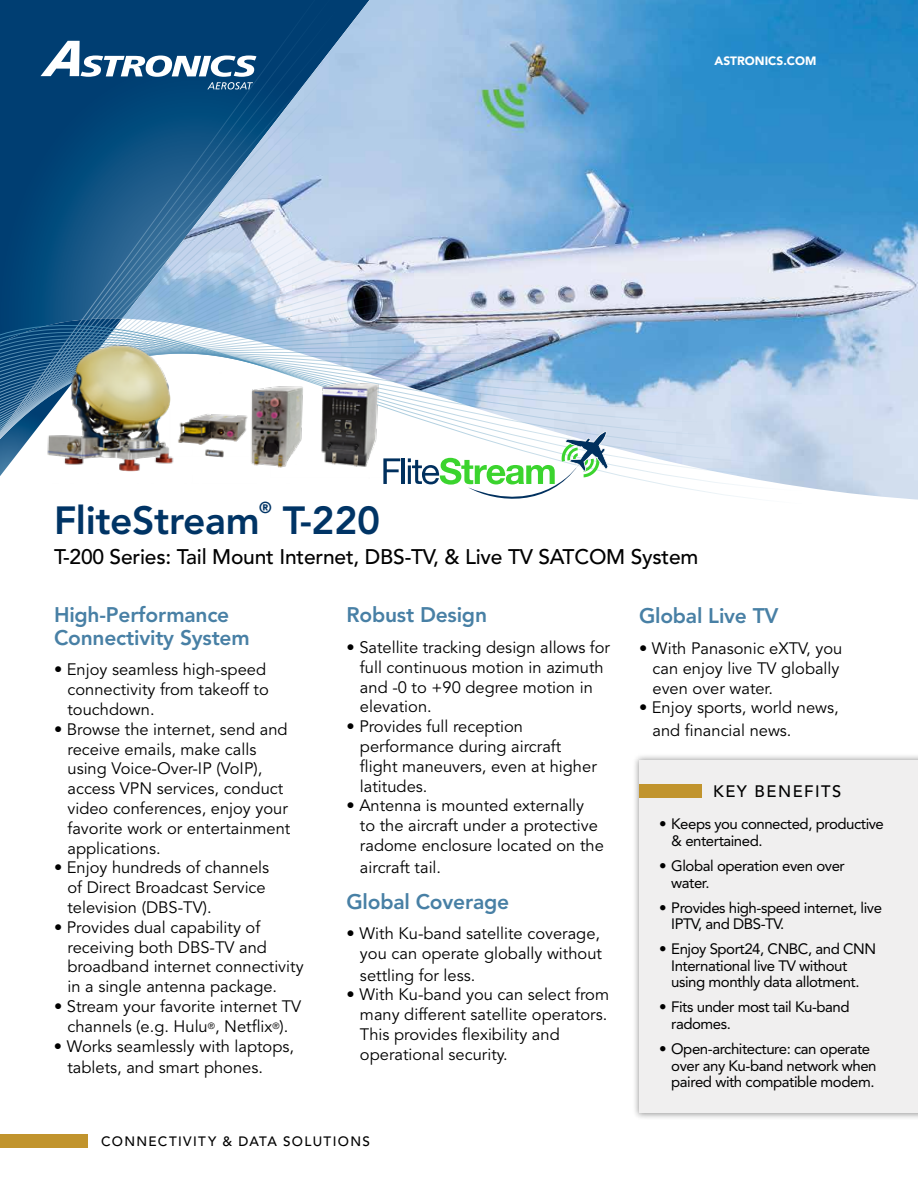
<style>
.page{position:relative;width:918px;height:1188px;background:#fff}
.page>*{position:absolute;margin:0;border:0;box-sizing:border-box;transform-origin:0 0}
.t1{font:800 39px "Avenir LT Std";letter-spacing:-.01em;color:#003465}
.t2{font:800 21px/22.5px "Avenir LT Std";letter-spacing:-.01em;color:#4880a5}
.t3{font:500 21px "Avenir LT Std";letter-spacing:-.01em;color:#000}
.t4{font:16.5px/19.8px "Avenir LT Std";color:#000}
.t5{font:500 16.5px "Avenir LT Std";letter-spacing:.09em;color:#000}
.t6{font:800 15.75px "Avenir LT Std";color:#003465}
.t7{font:15px/16.5px "Avenir LT Std";letter-spacing:-.03em;color:#000}
.t8{font:500 13.5px "Avenir LT Std";letter-spacing:.1em;color:#000}
.t9{font:900 12px "Avenir LT Std";color:#fff}
</style>
<div class="page">
<svg style="left:0;top:5px;width:877px;height:15px;background:#397bad"></svg>
<svg style="left:0;top:20px;width:895px;height:15px;background:#3a7caf"></svg>
<svg style="left:0;top:35px;width:914px;height:15px;background:#4689bb"></svg>
<svg style="left:0;top:50px;width:918px;height:15px;background:#5194c4"></svg>
<svg style="left:0;top:65px;width:918px;height:15px;background:#5395c5"></svg>
<svg style="left:0;top:80px;width:918px;height:15px;background:#4b8ebd"></svg>
<svg style="left:0;top:95px;width:918px;height:15px;background:#4185b3"></svg>
<svg style="left:0;top:110px;width:918px;height:15px;background:#4589b7"></svg>
<svg style="left:0;top:125px;width:918px;height:15px;background:#4b8dbc"></svg>
<svg style="left:0;top:140px;width:918px;height:15px;background:#5190bf"></svg>
<svg style="left:0;top:160px;width:918px;height:340px;background:#94b5d4"></svg>
<div style="left:0;top:1134px;width:88px;height:14px;background:#c1942d"></div>
<svg style="left:40px;top:41px;width:216px;height:48px"></svg>
<div style="left:632px;top:754px;width:286px;height:366px;background:#000;opacity:.4"></div>
<div style="left:639px;top:760px;width:279px;height:353px;background:#f0efef"></div>
<img style="left:40px;top:313px;width:343px;height:186px">
<div style="left:639px;top:784px;width:63px;height:14px;background:#c1942d"></div>
<svg style="left:383px;top:458px;width:17px;height:26px"></svg>
<hr style="left:402px;top:458px;width:3px;height:26px;background:#00305e">
<svg style="left:408px;top:431px;width:200px;height:69px"></svg>
<p class="t9" style="left:715px;top:53px;width:103px">ASTRONICS.COM</p>
<h1 class="t1" style="left:54px;top:497px;width:207px">FliteStream</h1>
<p class="t6" style="left:259px;top:498px;width:14px">®</p>
<h1 class="t1" style="left:283px;top:497px;width:99px">T-220</h1>
<p class="t3" style="left:54px;top:544px;width:646px">T-200 Series: Tail Mount Internet, DBS-TV, &amp; Live TV SATCOM System</p>
<p class="t2" style="left:639px;top:605px;width:141px">Global Live TV</p>
<p class="t4" style="left:652px;top:639px;width:191px;text-indent:-13px">• With Panasonic eXTV, you can enjoy live TV globally even over water.</p>
<p class="t4" style="left:652px;top:697px;width:188px;line-height:22.5px;text-indent:-13px">• Enjoy sports, world news, and financial news.</p>
<p class="t2" style="left:54px;top:604px;width:197px">High-Performance<br>Connectivity System</p>
<p class="t4" style="left:67px;top:660px;width:203px;text-indent:-13px">• Enjoy seamless high-speed connectivity from takeoff to touchdown.</p>
<p class="t4" style="left:67px;top:720px;width:224px;text-indent:-13px">• Browse the internet, send and receive emails, make calls using Voice-Over-IP (VoIP), access VPN services, conduct video conferences, enjoy your favorite work or entertainment applications.</p>
<p class="t4" style="left:67px;top:858px;width:203px;text-indent:-13px">• Enjoy hundreds of channels of Direct Broadcast Service television (DBS-TV).</p>
<p class="t4" style="left:67px;top:918px;width:238px;text-indent:-13px">• Provides dual capability of receiving both DBS-TV and broadband internet connectivity in a single antenna package.</p>
<p class="t4" style="left:54px;top:997px;width:249px;text-align:center">• Stream your favorite internet TV channels (e.g. Hulu<sup>®</sup>, Netflix<sup>®</sup>).</p>
<p class="t4" style="left:67px;top:1036px;width:228px;line-height:21.6px;text-indent:-13px">• Works seamlessly with laptops, tablets, and smart phones.</p>
<p class="t2" style="left:346px;top:604px;width:142px">Robust Design</p>
<p class="t4" style="left:360px;top:638px;width:252px;text-indent:-13px">• Satellite tracking design allows for full continuous motion in azimuth and -0 to +90 degree motion in elevation.</p>
<p class="t4" style="left:360px;top:717px;width:238px;text-indent:-13px">• Provides full reception performance during aircraft flight maneuvers, even at higher latitudes.</p>
<p class="t4" style="left:360px;top:796px;width:245px;text-indent:-13px">• Antenna is mounted externally<br>to the aircraft under a protective radome enclosure located on the</p>
<p class="t4" style="left:360px;top:857px;width:83px">aircraft tail.</p>
<p class="t2" style="left:346px;top:890px;width:164px">Global Coverage</p>
<p class="t4" style="left:346px;top:924px;width:257px;text-align:right">• With Ku-band satellite coverage, you can operate globally without</p>
<p class="t4" style="left:360px;top:965px;width:117px">settling for less.</p>
<p class="t4" style="left:360px;top:985px;width:251px;text-indent:-13px">• With Ku-band you can select from many different satellite operators.<br>This provides flexibility and operational security.</p>
<p class="t5" style="left:713px;top:781px;width:130px">KEY BENEFITS</p>
<p class="t7" style="left:671px;top:816px;width:214px;text-indent:-12px">• Keeps you connected, productive &amp; entertained.</p>
<p class="t7" style="left:671px;top:858px;width:175px;text-indent:-12px">• Global operation even over water.</p>
<p class="t7" style="left:671px;top:899px;width:212px;text-indent:-12px">• Provides high-speed internet, live<br>IPTV, and DBS-TV.</p>
<p class="t7" style="left:671px;top:941px;width:206px;text-indent:-12px">• Enjoy Sport24, CNBC, and CNN<br>International live TV without using monthly data allotment.</p>
<p class="t7" style="left:671px;top:999px;width:180px;text-indent:-12px">• Fits under most tail Ku-band radomes.</p>
<p class="t7" style="left:671px;top:1041px;width:207px;text-indent:-12px">• Open-architecture: can operate over any Ku-band network when paired with compatible modem.</p>
<p class="t8" style="left:101px;top:1134px;width:270px">CONNECTIVITY &amp; DATA SOLUTIONS</p>
</div>
